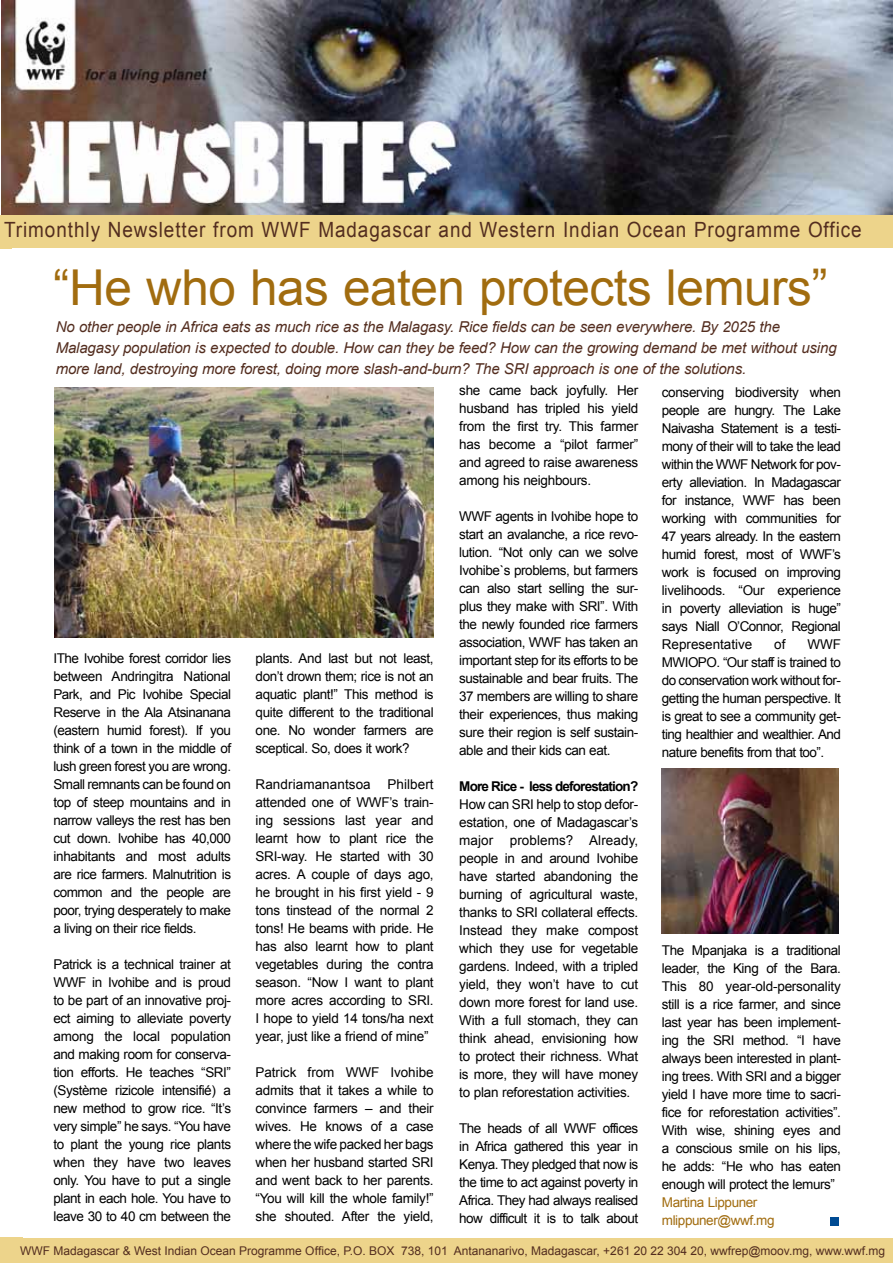
<style>
.page{position:relative;width:893px;height:1263px;background:#fff}
.page>*{position:absolute;margin:0;border:0;box-sizing:border-box;transform-origin:0 0}
.t1{font:49.5px "Arial";letter-spacing:-.01em;color:#a16c0f}
.t2{font:21px "Arial";letter-spacing:.05em;color:#532d1f;scale:.9 1}
.t3{font:italic 15px/21px "Arial";letter-spacing:-.01em;color:#532d1f}
.t4{font:13.5px/18px "Arial";letter-spacing:-.03em;color:#000;text-align:justify}
.t5{font:13.5px/18px "Arial";letter-spacing:-.03em;color:#a16c0f}
.t6{font:700 13.5px "Arial";letter-spacing:-.06em;color:#000}
.t7{font:12px "Arial";color:#532d1f}
</style>
<div class="page">
<div style="left:0;top:216px;width:12px;height:33px;background:#edd48b"></div>
<div style="left:0;top:1237px;width:22px;height:26px;background:#edd48b"></div>
<img style="left:1px;top:0;width:892px;height:215px">
<div style="left:0;top:215px;width:893px;height:32px;background:#edd48b"></div>
<div style="left:0;top:1238px;width:893px;height:25px;background:#edd48b"></div>
<div style="left:830px;top:1217px;width:8px;height:8px;background:#004b93"></div>
<img style="left:662px;top:768px;width:177px;height:166px">
<img style="left:54px;top:387px;width:380px;height:250px">
<h2 class="t2" style="left:4px;top:216px;width:954px">Trimonthly Newsletter from WWF Madagascar and Western Indian Ocean Programme Office</h2>
<h1 class="t1" style="left:53px;top:255px;width:776px">“He who has eaten protects lemurs”</h1>
<p class="t3" style="left:56px;top:316px;width:782px">No other people in Africa eats as much rice as the Malagasy. Rice fields can be seen everywhere. By 2025 the<br>Malagasy population is expected to double. How can they be feed? How can the growing demand be met without using more land, destroying more forest, doing more slash-and-burn? The SRI approach is one of the solutions.</p>
<p class="t4" style="left:53px;top:650px;width:179px">IThe Ivohibe forest corridor lies between Andringitra National Park, and Pic Ivohibe Special Reserve in the Ala Atsinanana (eastern humid forest). If you think of a town in the middle of lush green forest you are wrong.<br>Small remnants can be found on top of steep mountains and in narrow valleys the rest has ben cut down. Ivohibe has 40,000 inhabitants and most adults are rice farmers. Malnutrition is common and the people are poor, trying desperately to make a living on their rice fields.</p>
<p class="t4" style="left:53px;top:956px;width:179px">Patrick is a technical trainer at WWF in Ivohibe and is proud to be part of an innovative proj&shy;ect aiming to alleviate poverty among the local population and making room for conserva&shy;tion efforts. He teaches “SRI” (Système rizicole intensifié) a new method to grow rice. “It’s very simple” he says. “You have to plant the young rice plants when they have two leaves only. You have to put a single plant in each hole. You have to leave 30 to 40 cm between the</p>
<p class="t4" style="left:256px;top:649px;width:180px">plants. And last but not least, don’t drown them; rice is not an aquatic plant!” This method is quite different to the traditional one. No wonder farmers are sceptical. So, does it work?</p>
<p class="t4" style="left:256px;top:775px;width:180px">Randriamanantsoa Philbert attended one of WWF’s train&shy;ing sessions last year and learnt how to plant rice the SRI-way. He started with 30 acres. A couple of days ago, he brought in his first yield - 9 tons tinstead of the normal 2 tons! He beams with pride. He has also learnt how to plant vegetables during the contra season. “Now I want to plant more acres according to SRI.<br>I hope to yield 14 tons/ha next year, just like a friend of mine”</p>
<p class="t4" style="left:256px;top:1063px;width:180px">Patrick from WWF Ivohibe admits that it takes a while to convince farmers – and their wives. He knows of a case where the wife packed her bags when her husband started SRI and went back to her parents. “You will kill the whole family!” she shouted. After the yield,</p>
<p class="t4" style="left:459px;top:382px;width:181px">she came back joyfully. Her husband has tripled his yield from the first try. This farmer has become a “pilot farmer” and agreed to raise awareness among his neighbours.</p>
<p class="t4" style="left:459px;top:507px;width:181px">WWF agents in Ivohibe hope to start an avalanche, a rice revo&shy;lution. “Not only can we solve Ivohibe`s problems, but farmers can also start selling the sur&shy;plus they make with SRI”. With the newly founded rice farmers association, WWF has taken an important step for its efforts to be sustainable and bear fruits. The 37 members are willing to share their experiences, thus making sure their region is self sustain&shy;able and their kids can eat.</p>
<p class="t6" style="left:459px;top:777px;width:181px">More Rice - less deforestation?</p>
<p class="t4" style="left:459px;top:795px;width:181px">How can SRI help to stop defor&shy;estation, one of Madagascar’s major problems? Already, people in and around Ivohibe have started abandoning the burning of agricultural waste, thanks to SRI collateral effects.<br>Instead they make compost which they use for vegetable gardens. Indeed, with a tripled yield, they won’t have to cut down more forest for land use.<br>With a full stomach, they can think ahead, envisioning how to protect their richness. What is more, they will have money to plan reforestation activities.</p>
<p class="t4" style="left:459px;top:1119px;width:181px">The heads of all WWF offices in Africa gathered this year in Kenya. They pledged that now is the time to act against poverty in Africa. They had always realised how difficult it is to talk about</p>
<p class="t4" style="left:662px;top:383px;width:181px">conserving biodiversity when people are hungry. The Lake Naivasha Statement is a testi&shy;mony of their will to take the lead within the WWF Network for pov&shy;erty alleviation. In Madagascar for instance, WWF has been working with communities for 47 years already. In the eastern humid forest, most of WWF’s work is focused on improving livelihoods. “Our experience in poverty alleviation is huge” says Niall O’Connor, Regional Representative</p>
<p class="t4" style="left:774px;top:635px;width:13px">of</p>
<p class="t4" style="left:662px;top:635px;width:181px;text-indent:145px">WWF MWIOPO. “Our staff is trained to do conservation work without for&shy;getting the human perspective. It is great to see a community get&shy;ting healthier and wealthier. And nature benefits from that too”.</p>
<p class="t4" style="left:662px;top:941px;width:181px">The Mpanjaka is a traditional leader, the King of the Bara.<br>This 80 year-old-personality still is a rice farmer, and since last year has been implement&shy;ing the SRI method. “I have always been interested in plant&shy;ing trees. With SRI and a bigger yield I have more time to sacri&shy;fice for reforestation activities”.<br>With wise, shining eyes and a conscious smile on his lips, he adds: “He who has eaten enough will protect the lemurs”</p>
<p class="t5" style="left:662px;top:1193px;width:114px">Martina Lippuner mlippuner@wwf.mg</p>
<p class="t7" style="left:20px;top:1242px;width:866px">WWF Madagascar &amp; West Indian Ocean Programme Office, P.O. BOX 738, 101 Antananarivo, Madagascar, +261 20 22 304 20, wwfrep@moov.mg, www.wwf.mg</p>
</div>
